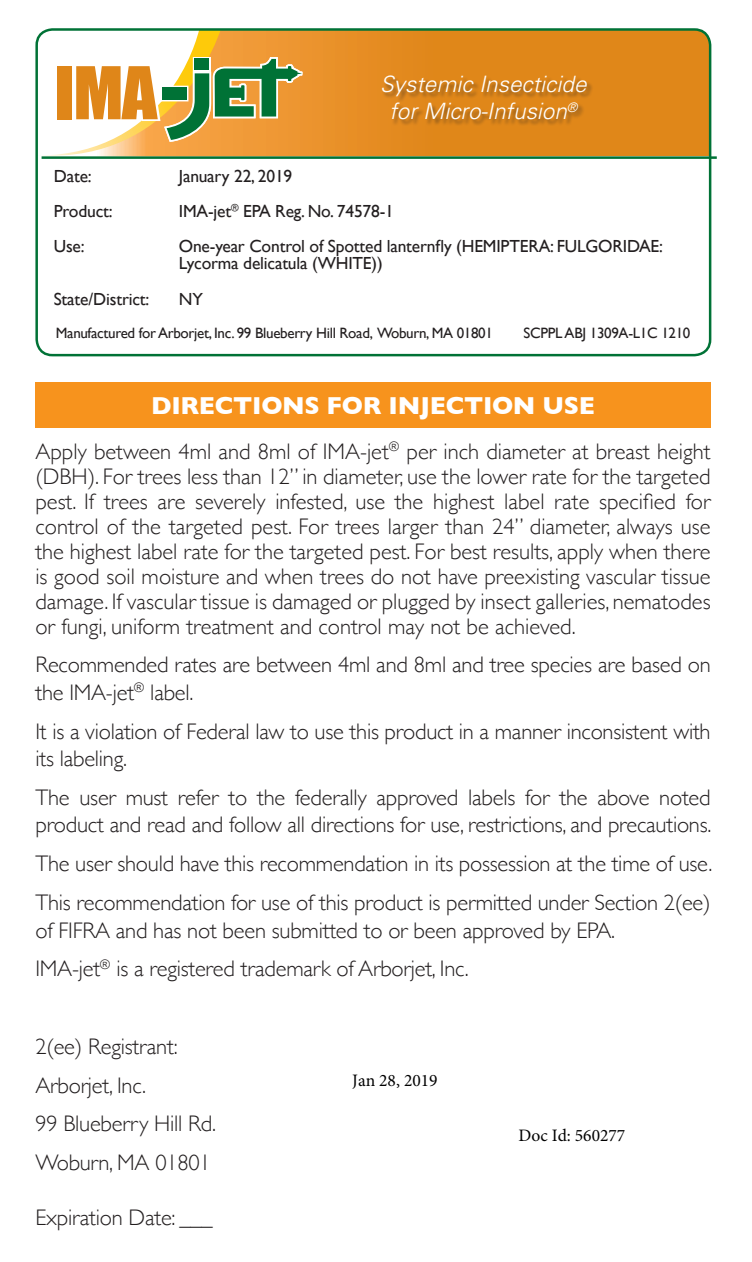
<style>
.page{position:relative;width:752px;height:1262px;background:#fff}
.page>*{position:absolute;margin:0;border:0;box-sizing:border-box;transform-origin:0 0}
.t1{font:700 25px "Gill Sans";letter-spacing:-.01em;color:#fff}
.t2{font:300 22.5px/25px "Gill Sans";letter-spacing:-.01em;color:#231f20}
.t3{font:italic 300 22.5px/27.5px "Univers";color:#fff;text-align:center}
.t4{font:17.5px/17.5px "Gill Sans";letter-spacing:-.01em;color:#231f20}
.t5{font:17.5px "Minion Pro";color:#000}
.t6{font:15px "Gill Sans";letter-spacing:-.02em;color:#231f20}
</style>
<div class="page">
<svg style="left:38px;top:29px;width:672px;height:128px;background:#e79b3e"></svg>
<div style="left:35px;top:28px;width:676px;height:328px;border:2px solid #007236;border-radius:16px"></div>
<hr style="left:42px;top:156px;width:675px;height:3px;background:#007236">
<div style="left:382px;top:77px;width:212px;height:48px;background:#231f20;opacity:.45"></div>
<div style="left:56px;top:64px;width:18px;height:57px;border:4px solid #fff"></div>
<div style="left:58px;top:66px;width:14px;height:53px;background:#df8619"></div>
<svg style="left:73px;top:57px;width:229px;height:85px"></svg>
<div style="left:195px;top:59px;width:14px;height:11px;background:#007236"></div>
<div style="left:162px;top:87px;width:25px;height:13px;background:#007236"></div>
<div style="left:35px;top:382px;width:675px;height:45px;background:#f7931d"></div>
<p class="t3" style="left:380px;top:69px;width:208px">Systemic Insecticide for Micro-Infusion<sup>®</sup></p>
<p class="t4" style="left:54px;top:167px;width:39px">Date:</p>
<p class="t4" style="left:179px;top:167px;width:115px">January 22, 2019</p>
<p class="t4" style="left:54px;top:202px;width:60px">Product:</p>
<p class="t4" style="left:179px;top:202px;width:217px">IMA-jet<sup>®</sup> EPA Reg. No. 74578-1</p>
<p class="t4" style="left:54px;top:237px;width:32px">Use:</p>
<p class="t4" style="left:179px;top:237px;width:485px">One-year Control of Spotted lanternfly (HEMIPTERA: FULGORIDAE:<br>Lycorma delicatula (WHITE))</p>
<p class="t4" style="left:54px;top:290px;width:97px">State/District:</p>
<p class="t4" style="left:179px;top:290px;width:26px">NY</p>
<p class="t6" style="left:56px;top:324px;width:439px">Manufactured for Arborjet, Inc. 99 Blueberry Hill Road, Woburn, MA 01801</p>
<p class="t6" style="left:523px;top:324px;width:168px">SCPPL ABJ 1309A-L1C 1210</p>
<p class="t1" style="left:151px;top:385px;width:445px">DIRECTIONS FOR INJECTION USE</p>
<p class="t2" style="left:35px;top:437px;width:677px;text-align:justify">Apply between 4ml and 8ml of IMA-jet<sup>®</sup> per inch diameter at breast height (DBH). For trees less than 12” in diameter, use the lower rate for the targeted pest. If trees are severely infested, use the highest label rate specified for control of the targeted pest. For trees larger than 24” diameter, always use the highest label rate for the targeted pest. For best results, apply when there is good soil moisture and when trees do not have preexisting vascular tissue damage. If vascular tissue is damaged or plugged by insect galleries, nematodes or fungi, uniform treatment and control may not be achieved.</p>
<p class="t2" style="left:35px;top:650px;width:677px;line-height:27.5px">Recommended rates are between 4ml and 8ml and tree species are based on the IMA-jet<sup>®</sup> label.</p>
<p class="t2" style="left:35px;top:716px;width:677px;line-height:27.5px">It is a violation of Federal law to use this product in a manner inconsistent with its labeling.</p>
<p class="t2" style="left:35px;top:782px;width:677px;line-height:27.5px">The user must refer to the federally approved labels for the above noted product and read and follow all directions for use, restrictions, and precautions.</p>
<p class="t2" style="left:35px;top:843px;width:678px;line-height:38.8px">The user should have this recommendation in its possession at the time of use.<br>This recommendation for use of this product is permitted under Section 2(ee)</p>
<p class="t2" style="left:35px;top:909px;width:581px;line-height:38.8px">of FIFRA and has not been submitted to or been approved by EPA.<br>IMA-jet<sup>®</sup> is a registered trademark of Arborjet, Inc.</p>
<p class="t2" style="left:35px;top:1026px;width:182px;line-height:38.8px">2(ee) Registrant:<br>Arborjet, Inc.<br>99 Blueberry Hill Rd.<br>Woburn, MA 01801</p>
<p class="t2" style="left:35px;top:1204px;width:179px">Expiration Date: ___</p>
<p class="t5" style="left:352px;top:1068px;width:87px">Jan 28, 2019</p>
<p class="t5" style="left:518px;top:1123px;width:108px">Doc Id: 560277</p>
</div>
